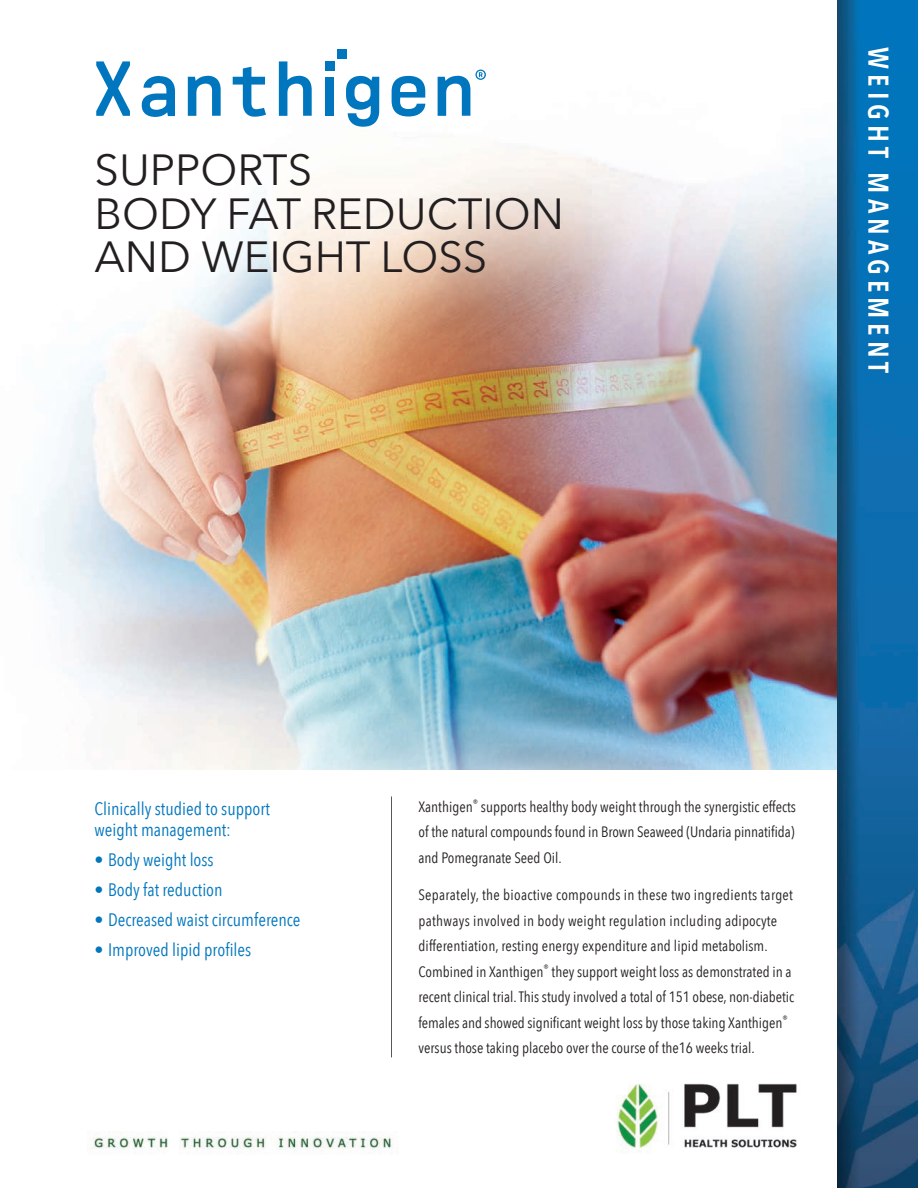
<style>
.page{position:relative;width:918px;height:1188px;background:#fff}
.page>*{position:absolute;margin:0;border:0;box-sizing:border-box;transform-origin:0 0}
.t1{font:43.5px/43.5px "Avenir Next";color:#231f20}
.t2{font:600 28.5px "Avenir Next Condensed";letter-spacing:.175em;color:#fff}
.t3{font:18px/21px "Avenir Next Condensed";color:#0076be}
.t4{font:15px/25.5px "Avenir Next Condensed";color:#231f20;text-align:justify}
</style>
<div class="page">
<img style="left:37px;top:49px;width:800px;height:720px">
<img style="left:837px;top:0;width:81px;height:1188px">
<img style="left:617px;top:1083px;width:180px;height:70px">
<img style="left:90px;top:1132px;width:303px;height:22px">
<hr style="left:391px;top:797px;width:1px;height:260px;background:#57585a">
<svg style="left:96px;top:61px;width:34px;height:55px"></svg>
<svg style="left:142px;top:76px;width:33px;height:41px"></svg>
<svg style="left:188px;top:76px;width:33px;height:40px"></svg>
<svg style="left:233px;top:67px;width:33px;height:50px"></svg>
<svg style="left:279px;top:61px;width:33px;height:55px"></svg>
<svg style="left:346px;top:76px;width:33px;height:51px"></svg>
<svg style="left:392px;top:76px;width:33px;height:41px"></svg>
<svg style="left:438px;top:70px;width:48px;height:46px"></svg>
<div style="left:326px;top:77px;width:8px;height:39px;background:#0076be"></div>
<div style="left:325px;top:61px;width:9px;height:10px;background:#0076be"></div>
<div style="left:337px;top:49px;width:9px;height:9px;background:#0076be"></div>
<h1 class="t1" style="left:95px;top:150px;width:471px">SUPPORTS<br>BODY FAT REDUCTION<br>AND WEIGHT LOSS</h1>
<h2 class="t2" style="left:897px;top:47px;width:327px;rotate:90deg">WEIGHT MANAGEMENT</h2>
<p class="t3" style="left:94px;top:798px;width:177px">Clinically studied to support weight management:</p>
<p class="t3" style="left:94px;top:849px;width:121px">• Body weight loss</p>
<p class="t3" style="left:94px;top:879px;width:130px">• Body fat reduction</p>
<p class="t3" style="left:94px;top:909px;width:208px">• Decreased waist circumference</p>
<p class="t3" style="left:94px;top:939px;width:158px">• Improved lipid profiles</p>
<p class="t4" style="left:418px;top:794px;width:379px">Xanthigen<sup>®</sup> supports healthy body weight through the synergistic effects of the natural compounds found in Brown Seaweed (Undaria pinnatifida) and Pomegranate Seed Oil.</p>
<p class="t4" style="left:418px;top:882px;width:377px;text-align:left">Separately, the bioactive compounds in these two ingredients target pathways involved in body weight regulation including adipocyte differentiation, resting energy expenditure and lipid metabolism.<br>Combined in Xanthigen<sup>®</sup> they support weight loss as demonstrated in a recent clinical trial. This study involved a total of 151 obese, non-diabetic females and showed significant weight loss by those taking Xanthigen<sup>® </sup>versus those taking placebo over the course of the16 weeks trial.</p>
</div>
